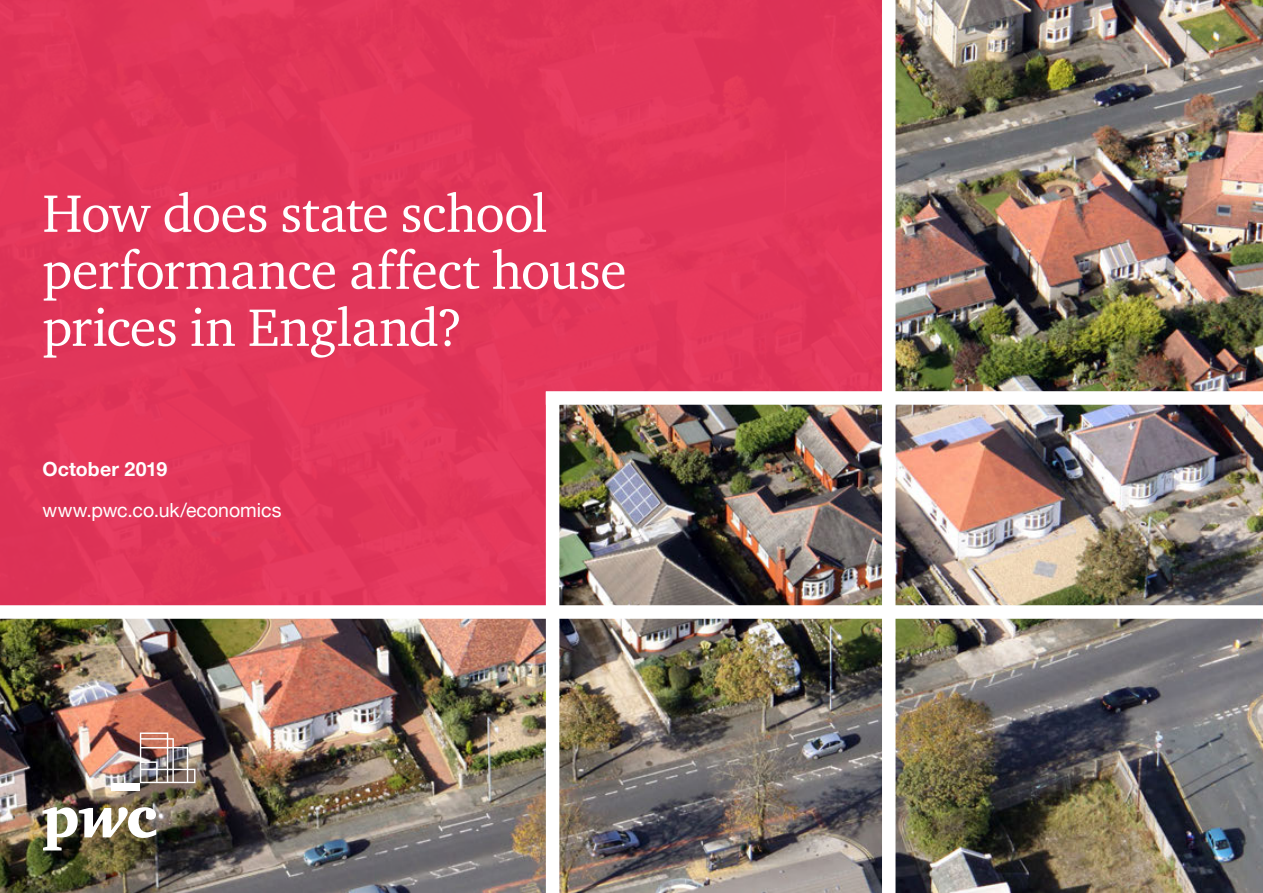
<style>
.page{position:relative;width:1263px;height:893px;background:#fff}
.page>*{position:absolute;margin:0;border:0;box-sizing:border-box;transform-origin:0 0}
.Body_copy_-_space_af{font:54px/57px "ITC Charter Com";letter-spacing:-.01em;color:#fff}
.Body_copy_-_space_af-2{font:19.5px "Helvetica Neue LT Pro";color:#fff}
.Body_copy_-_space_af-3{font:700 19.5px "Helvetica Neue LT Pro";letter-spacing:.005em;color:#fff}
</style>
<div class="page">
<img style="left:0;top:0;width:1263px;height:893px">
<svg style="left:0;top:0;width:882px;height:605px;background:#d33c59"></svg>
<div style="left:111px;top:783px;width:29px;height:7px;background:#fff"></div>
<img style="left:43px;top:807px;width:113px;height:43px">
<img style="left:140px;top:732px;width:55px;height:51px">
<div style="left:546px;top:392px;width:13px;height:501px;background:#fff"></div>
<div style="left:882px;top:0;width:13px;height:893px;background:#fff"></div>
<div style="left:0;top:605px;width:1263px;height:14px;background:#fff"></div>
<div style="left:546px;top:391px;width:717px;height:14px;background:#fff"></div>
<p class="Body_copy_-_space_af" style="left:43px;top:184px;width:586px">How does state school performance affect house prices in England?</p>
<p class="Body_copy_-_space_af-3" style="left:43px;top:457px;width:126px">October 2019</p>
<p class="Body_copy_-_space_af-2" style="left:43px;top:498px;width:240px">www.pwc.co.uk/economics</p>
</div>
